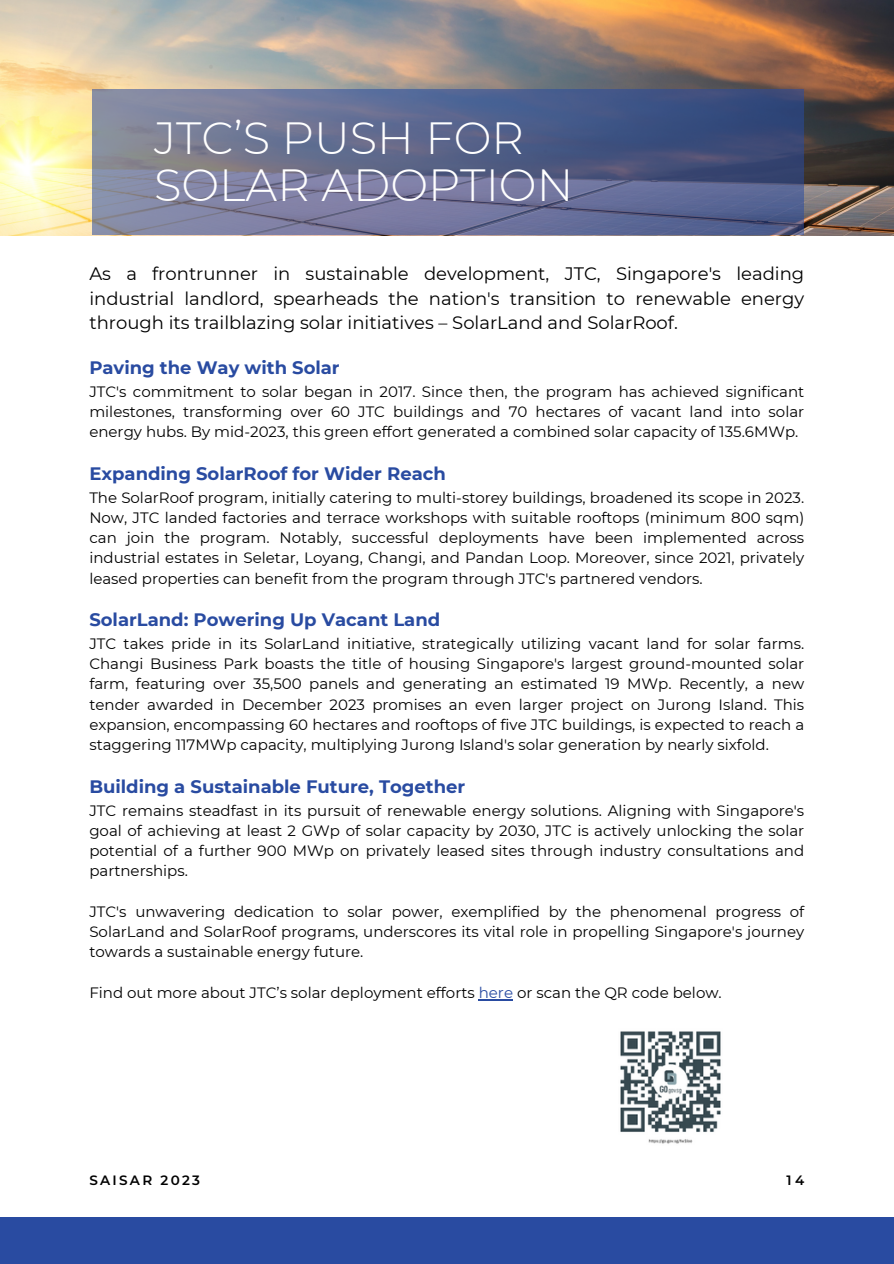
<style>
.page{position:relative;width:894px;height:1264px;background:#fff}
.page>*{position:absolute;margin:0;border:0;box-sizing:border-box;transform-origin:0 0}
.t1{font:300 45px/47.2px "Montserrat";color:#fff}
.t2{font:18px/24.8px "Montserrat";color:#000001;text-align:justify}
.t3{font:700 18px "Montserrat";color:#294ba1}
.t4{font:15px/20.2px "Montserrat";color:#000001;text-align:justify}
.t5{font:600 13.5px "Montserrat";letter-spacing:.17em;color:#000001}
.s1{color:#294ba1}
</style>
<div class="page">
<img style="left:0;top:0;width:893px;height:235px">
<svg style="left:92px;top:89px;width:712px;height:146px;background:#636b90"></svg>
<hr style="left:478px;top:999px;width:35px;height:1px;background:#294ba1">
<div style="left:0;top:1217px;width:893px;height:46px;background:#294ba1"></div>
<img style="left:620px;top:1031px;width:101px;height:113px">
<h1 class="t1" style="left:154px;top:114px;width:420px">JTC’S PUSH FOR<br>SOLAR ADOPTION</h1>
<h2 class="t2" style="left:89px;top:261px;width:716px">As a frontrunner in sustainable development, JTC, Singapore's leading industrial landlord, spearheads the nation's transition to renewable energy through its trailblazing solar initiatives – SolarLand and SolarRoof.</h2>
<p class="t3" style="left:89px;top:357px;width:252px">Paving the Way with Solar</p>
<p class="t4" style="left:89px;top:381px;width:716px">JTC's commitment to solar began in 2017. Since then, the program has achieved significant milestones, transforming over 60 JTC buildings and 70 hectares of vacant land into solar energy hubs. By mid-2023, this green effort generated a combined solar capacity of 135.6MWp.</p>
<p class="t3" style="left:89px;top:462px;width:358px">Expanding SolarRoof for Wider Reach</p>
<p class="t4" style="left:89px;top:487px;width:716px">The SolarRoof program, initially catering to multi-storey buildings, broadened its scope in 2023.<br>Now, JTC landed factories and terrace workshops with suitable rooftops (minimum 800 sqm) can join the program. Notably, successful deployments have been implemented across industrial estates in Seletar, Loyang, Changi, and Pandan Loop. Moreover, since 2021, privately leased properties can benefit from the program through JTC's partnered vendors.</p>
<p class="t3" style="left:89px;top:609px;width:352px">SolarLand: Powering Up Vacant Land</p>
<p class="t4" style="left:89px;top:633px;width:716px">JTC takes pride in its SolarLand initiative, strategically utilizing vacant land for solar farms.<br>Changi Business Park boasts the title of housing Singapore's largest ground-mounted solar farm, featuring over 35,500 panels and generating an estimated 19 MWp. Recently, a new tender awarded in December 2023 promises an even larger project on Jurong Island. This expansion, encompassing 60 hectares and rooftops of five JTC buildings, is expected to reach a staggering 117MWp capacity, multiplying Jurong Island's solar generation by nearly sixfold.</p>
<p class="t3" style="left:89px;top:775px;width:377px">Building a Sustainable Future, Together</p>
<p class="t4" style="left:89px;top:800px;width:716px">JTC remains steadfast in its pursuit of renewable energy solutions. Aligning with Singapore's goal of achieving at least 2 GWp of solar capacity by 2030, JTC is actively unlocking the solar potential of a further 900 MWp on privately leased sites through industry consultations and partnerships.</p>
<p class="t4" style="left:89px;top:901px;width:716px">JTC's unwavering dedication to solar power, exemplified by the phenomenal progress of SolarLand and SolarRoof programs, underscores its vital role in propelling Singapore's journey towards a sustainable energy future.</p>
<p class="t4" style="left:89px;top:982px;width:633px">Find out more about JTC’s solar deployment efforts <span class="s1">here</span> or scan the QR code below.</p>
<p class="t5" style="left:89px;top:1172px;width:112px">SAISAR 2023</p>
<h3 class="t5" style="left:786px;top:1172px;width:19px">14</h3>
</div>
